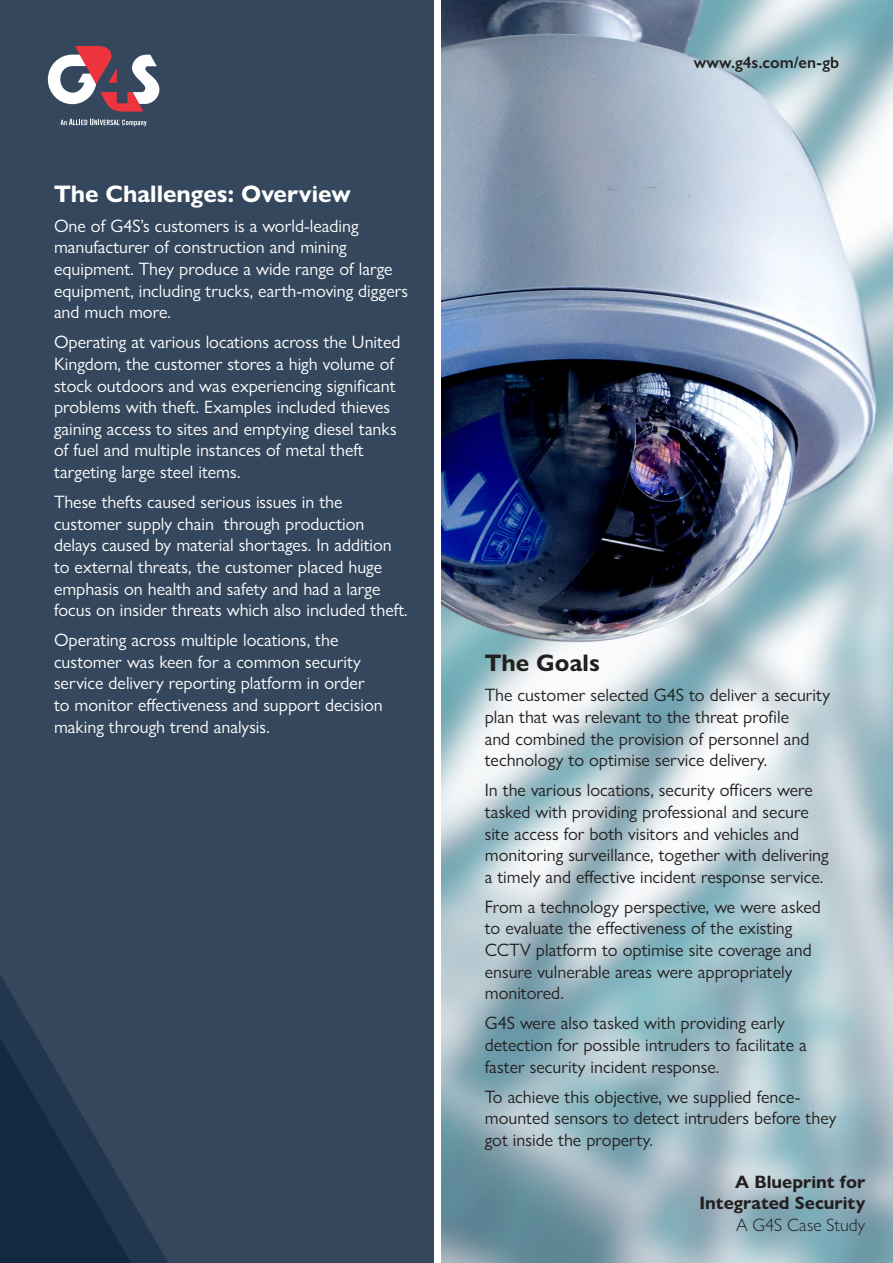
<style>
.page{position:relative;width:893px;height:1263px;background:#fff}
.page>*{position:absolute;margin:0;border:0;box-sizing:border-box;transform-origin:0 0}
.t1{font:700 24px "Gill Sans Nova";color:#fff}
.t2{font:700 24px "Gill Sans Nova";color:#231f20}
.t3{font:18px/21.6px "Gill Sans Nova";color:#fff}
.t4{font:18px/21.6px "Gill Sans Nova";color:#231f20}
.t5{font:700 18px/21.6px "Gill Sans Nova";color:#231f20;text-align:right}
.t6{font:600 16.5px "Gill Sans Nova";color:#231f20}
.s1{font-weight:300}
</style>
<div class="page">
<div style="left:0;top:0;width:434px;height:1263px;background:#34475c"></div>
<img style="left:441px;top:0;width:452px;height:1263px">
<svg style="left:61px;top:119px;width:86px;height:7px"></svg>
<svg style="left:48px;top:46px;width:111px;height:66px"></svg>
<svg style="left:0;top:975px;width:157px;height:288px"></svg>
<p class="t1" style="left:54px;top:179px;width:298px">The Challenges: Overview</p>
<p class="t3" style="left:54px;top:215px;width:356px">One of G4S’s customers is a world-leading manufacturer of construction and mining equipment. They produce a wide range of large equipment, including trucks, earth-moving diggers and much more.</p>
<p class="t3" style="left:54px;top:331px;width:348px">Operating at various locations across the United Kingdom, the customer stores a high volume of stock outdoors and was experiencing significant problems with theft. Examples included thieves gaining access to sites and emptying diesel tanks of fuel and multiple instances of metal theft targeting large steel items.</p>
<p class="t3" style="left:54px;top:491px;width:355px">These thefts caused serious issues in the customer supply chain through production delays caused by material shortages. In addition to external threats, the customer placed huge emphasis on health and safety and had a large focus on insider threats which also included theft.</p>
<p class="t3" style="left:54px;top:629px;width:330px">Operating across multiple locations, the customer was keen for a common security service delivery reporting platform in order to monitor effectiveness and support decision making through trend analysis.</p>
<p class="t6" style="left:694px;top:52px;width:147px">www.g4s.com/en-gb</p>
<p class="t2" style="left:485px;top:648px;width:117px">The Goals</p>
<p class="t4" style="left:485px;top:684px;width:347px">The customer selected G4S to deliver a security plan that was relevant to the threat profile<br>and combined the provision of personnel and technology to optimise service delivery.</p>
<p class="t4" style="left:485px;top:779px;width:345px">In the various locations, security officers were tasked with providing professional and secure site access for both visitors and vehicles and monitoring surveillance, together with delivering a timely and effective incident response service.</p>
<p class="t4" style="left:485px;top:896px;width:338px">From a technology perspective, we were asked to evaluate the effectiveness of the existing CCTV platform to optimise site coverage and ensure vulnerable areas were appropriately monitored.</p>
<p class="t4" style="left:485px;top:1012px;width:324px">G4S were also tasked with providing early detection for possible intruders to facilitate a faster security incident response.</p>
<p class="t4" style="left:485px;top:1085px;width:353px">To achieve this objective, we supplied fence&shy;mounted sensors to detect intruders before they got inside the property.</p>
<p class="t5" style="left:699px;top:1171px;width:167px">A Blueprint for<br>Integrated Security<br><span class="s1">A G4S Case Study</span></p>
</div>
